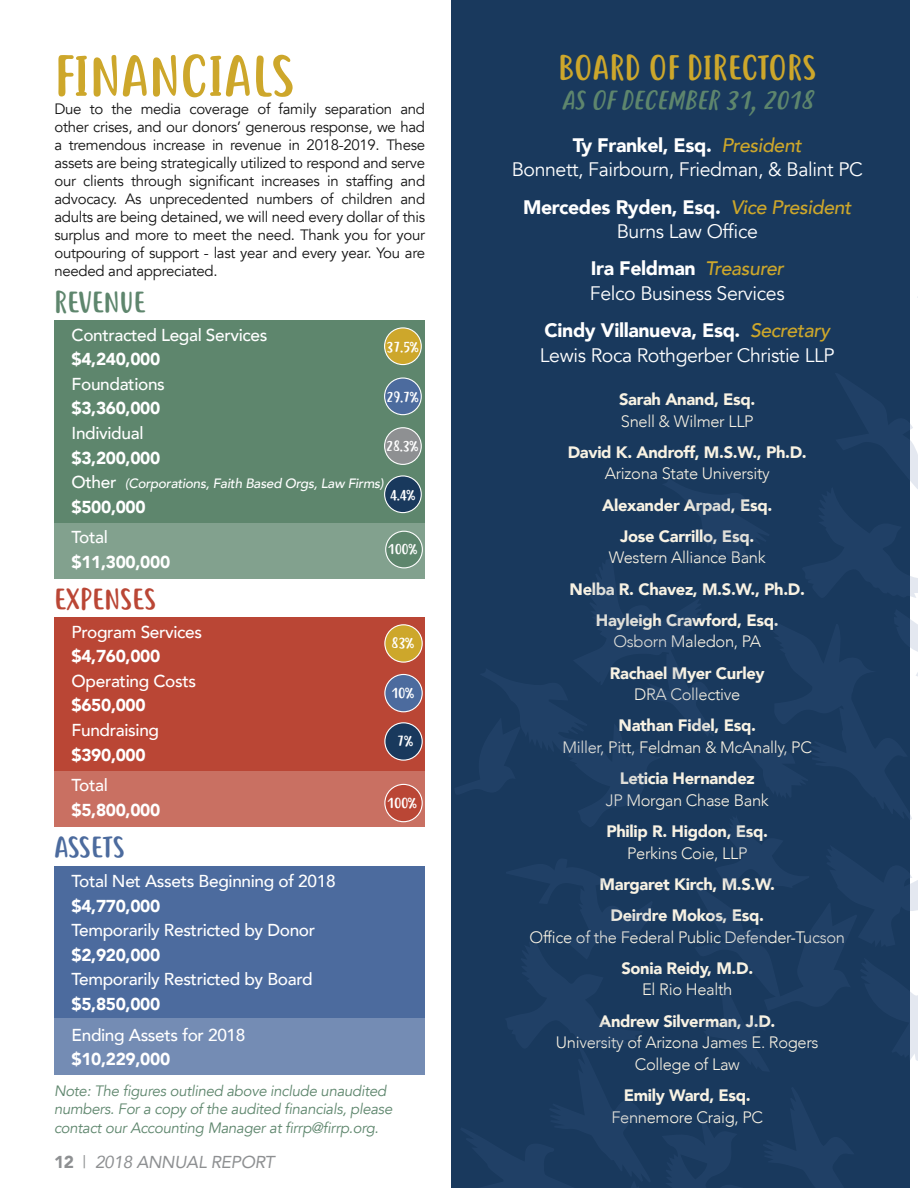
<style>
.page{position:relative;width:918px;height:1188px;background:#fff}
.page>*{position:absolute;margin:0;border:0;box-sizing:border-box;transform-origin:0 0}
.t1{font:55.5px "Justtellmewhat";color:#cda72b}
.t2{font:33px "Justtellmewhat";color:#cda72b}
.t3{font:28.5px "Justtellmewhat";color:#ba4635}
.t4{font:28.5px "Justtellmewhat";color:#5e866d}
.t5{font:28.5px "Justtellmewhat";color:#4c6b9e}
.t6{font:italic 25.5px "Justtellmewhat";color:#5e866d}
.t7{font:19.5px/24.6px "Avenir";letter-spacing:-.02em;color:#fff}
.t8{font:900 19.5px/24.6px "Avenir";letter-spacing:-.02em;color:#fff;text-align:center}
.t9{font:500 17.25px "Avenir";letter-spacing:-.02em;color:#fff}
.t10{font:900 17.25px "Avenir";letter-spacing:-.02em;color:#fff}
.t11{font:italic 17.25px "Avenir";letter-spacing:-.02em;color:#8e9092}
.t12{font:900 16.5px/31.2px "Avenir";letter-spacing:-.02em;color:#f8f2e3;text-align:center}
.t13{font:300 16.5px/21.6px "Avenir";letter-spacing:-.02em;color:#f8f2e3;text-align:center}
.t14{font:15px/18px "Avenir";letter-spacing:-.02em;color:#141414;text-align:justify}
.t15{font:italic 15px/18.6px "Avenir";letter-spacing:-.02em;color:#5e866d}
.t16{font:14.55px "Justtellmewhat";letter-spacing:-.02em;color:#fff}
.t17{font:14.4px "Justtellmewhat";letter-spacing:-.02em;color:#fff}
.t18{font:italic 500 13.5px "Avenir";letter-spacing:-.02em;color:#fff}
.s1{font-style:normal;font-size:17.25px}
.s2{font-weight:900;font-style:normal}
.s3{font-style:normal}
.s4{font-weight:900}
.s5{font-weight:500;font-style:italic;color:#cda72b}
.s6{font-weight:400}
</style>
<div class="page">
<div style="left:451px;top:0;width:459px;height:1188px;background:#19395d"></div>
<div style="left:54px;top:321px;width:371px;height:258px;background:#5e866d"></div>
<div style="left:54px;top:523px;width:371px;height:56px;background:#82a18e"></div>
<div style="left:54px;top:618px;width:371px;height:209px;background:#ba4635"></div>
<div style="left:54px;top:866px;width:371px;height:209px;background:#4c6b9e"></div>
<div style="left:54px;top:1019px;width:371px;height:56px;background:#748cb4"></div>
<div style="left:54px;top:771px;width:371px;height:56px;background:#c97062"></div>
<div style="left:385px;top:625px;width:37px;height:37px;background:#cda72b;border-radius:50%"></div>
<div style="left:384px;top:624px;width:39px;height:39px;border:1px solid #fff;border-radius:50%"></div>
<div style="left:385px;top:674px;width:37px;height:38px;background:#4c6b9e;border-radius:50%"></div>
<div style="left:384px;top:674px;width:39px;height:38px;border:1px solid #fff;border-radius:50%"></div>
<div style="left:385px;top:723px;width:37px;height:37px;background:#19395d;border-radius:50%"></div>
<div style="left:384px;top:722px;width:39px;height:39px;border:1px solid #fff;border-radius:50%"></div>
<div style="left:385px;top:784px;width:37px;height:38px;background:#ba4635;border-radius:50%"></div>
<div style="left:384px;top:784px;width:39px;height:38px;border:1px solid #fff;border-radius:50%"></div>
<div style="left:385px;top:378px;width:36px;height:37px;background:#4c6b9e;border-radius:50%"></div>
<div style="left:384px;top:377px;width:38px;height:38px;border:1px solid #fff;border-radius:50%"></div>
<div style="left:385px;top:328px;width:36px;height:37px;background:#cda72b;border-radius:50%"></div>
<div style="left:384px;top:327px;width:38px;height:38px;border:1px solid #fff;border-radius:50%"></div>
<div style="left:385px;top:476px;width:36px;height:37px;background:#19395d;border-radius:50%"></div>
<div style="left:384px;top:475px;width:38px;height:38px;border:1px solid #fff;border-radius:50%"></div>
<div style="left:385px;top:428px;width:36px;height:36px;background:#8e9092;border-radius:50%"></div>
<div style="left:384px;top:427px;width:38px;height:38px;border:1px solid #fff;border-radius:50%"></div>
<div style="left:386px;top:531px;width:36px;height:37px;background:#5e866d;border-radius:50%"></div>
<div style="left:385px;top:531px;width:38px;height:37px;border:1px solid #fff;border-radius:50%"></div>
<h1 class="t1" style="left:54px;top:44px;width:242px">FINANCIALS</h1>
<p class="t14" style="left:54px;top:100px;width:372px">Due to the media coverage of family separation and other crises, and our donors’ generous response, we had a tremendous increase in revenue in 2018-2019. These assets are being strategically utilized to respond and serve our clients through significant increases in staffing and advocacy. As unprecedented numbers of children and adults are being detained, we will need every dollar of this surplus and more to meet the need. Thank you for your outpouring of support - last year and every year. You are needed and appreciated.</p>
<h3 class="t4" style="left:54px;top:285px;width:93px">REVENUE</h3>
<p class="t9" style="left:72px;top:320px;width:197px">Contracted Legal Services</p>
<p class="t10" style="left:72px;top:344px;width:90px">$4,240,000</p>
<p class="t9" style="left:72px;top:369px;width:95px">Foundations</p>
<p class="t10" style="left:72px;top:394px;width:90px">$3,360,000</p>
<p class="t9" style="left:72px;top:418px;width:73px">Individual</p>
<p class="t10" style="left:72px;top:443px;width:90px">$3,200,000</p>
<p class="t18" style="left:72px;top:475px;width:314px"><span class="s1">Other</span> (Corporations, Faith Based Orgs, Law Firms)</p>
<p class="t10" style="left:72px;top:492px;width:76px">$500,000</p>
<p class="t9" style="left:72px;top:522px;width:38px">Total</p>
<p class="t10" style="left:72px;top:547px;width:100px">$11,300,000</p>
<p class="t17" style="left:387px;top:338px;width:34px">37.5%</p>
<p class="t17" style="left:387px;top:388px;width:34px">29.7%</p>
<p class="t17" style="left:386px;top:438px;width:34px">28.3%</p>
<p class="t17" style="left:390px;top:486px;width:27px">4.4%</p>
<p class="t17" style="left:388px;top:541px;width:31px">100%</p>
<h3 class="t3" style="left:54px;top:582px;width:104px">EXPENSES</h3>
<p class="t9" style="left:72px;top:617px;width:132px">Program Services</p>
<p class="t10" style="left:72px;top:641px;width:90px">$4,760,000</p>
<p class="t9" style="left:72px;top:666px;width:126px">Operating Costs</p>
<p class="t10" style="left:72px;top:691px;width:76px">$650,000</p>
<p class="t9" style="left:72px;top:715px;width:89px">Fundraising</p>
<p class="t10" style="left:72px;top:740px;width:76px">$390,000</p>
<p class="t9" style="left:72px;top:770px;width:38px">Total</p>
<p class="t10" style="left:72px;top:795px;width:90px">$5,800,000</p>
<h3 class="t5" style="left:54px;top:830px;width:72px">ASSETS</h3>
<p class="t9" style="left:72px;top:866px;width:266px">Total Net Assets Beginning of 2018</p>
<p class="t10" style="left:72px;top:891px;width:90px">$4,770,000</p>
<p class="t9" style="left:72px;top:915px;width:245px">Temporarily Restricted by Donor</p>
<p class="t10" style="left:72px;top:940px;width:90px">$2,920,000</p>
<p class="t9" style="left:72px;top:964px;width:243px">Temporarily Restricted by Board</p>
<p class="t10" style="left:72px;top:989px;width:90px">$5,850,000</p>
<p class="t9" style="left:72px;top:1020px;width:175px">Ending Assets for 2018</p>
<p class="t10" style="left:72px;top:1044px;width:100px">$10,229,000</p>
<p class="t16" style="left:391px;top:635px;width:25px">83%</p>
<p class="t16" style="left:391px;top:685px;width:25px">10%</p>
<p class="t16" style="left:397px;top:733px;width:18px">7%</p>
<p class="t16" style="left:387px;top:795px;width:32px">100%</p>
<p class="t15" style="left:54px;top:1082px;width:340px">Note: The figures outlined above include unaudited numbers. For a copy of the audited financials, please contact our Accounting Manager at firrp@firrp.org.</p>
<p class="t11" style="left:54px;top:1151px;width:222px"><span class="s2">12</span> <span class="s3">|</span> 2018 ANNUAL REPORT</p>
<h2 class="t2" style="left:558px;top:48px;width:260px">BOARD OF DIRECTORS</h2>
<h3 class="t6" style="left:561px;top:85px;width:253px">AS OF DECEMBER 31, 2018</h3>
<h3 class="t7" style="left:512px;top:133px;width:353px;text-align:center"><span class="s4">Ty Frankel, Esq.</span> <span class="s5">President<br></span>Bonnett, Fairbourn, Friedman, &amp; Balint PC</h3>
<h3 class="t8" style="left:523px;top:194px;width:330px">Mercedes Ryden, Esq. <span class="s5">Vice President<br></span><span class="s6">Burns Law Office</span></h3>
<h3 class="t7" style="left:590px;top:257px;width:196px"><span class="s4">Ira Feldman</span> <span class="s5">Treasurer<br></span>Felco Business Services</h3>
<h3 class="t7" style="left:540px;top:319px;width:296px"><span class="s4">Cindy Villanueva, Esq.</span> <span class="s5">Secretary<br></span>Lewis Roca Rothgerber Christie LLP</h3>
<p class="t12" style="left:619px;top:383px;width:138px">Sarah Anand, Esq.</p>
<p class="t13" style="left:621px;top:410px;width:134px">Snell &amp; Wilmer LLP</p>
<p class="t12" style="left:568px;top:436px;width:241px">David K. Androff, M.S.W., Ph.D.</p>
<p class="t13" style="left:605px;top:463px;width:167px">Arizona State University</p>
<p class="t12" style="left:602px;top:489px;width:172px">Alexander Arpad, Esq.<br>Jose Carrillo, Esq.</p>
<p class="t13" style="left:609px;top:547px;width:158px">Western Alliance Bank</p>
<p class="t12" style="left:570px;top:573px;width:237px">Nelba R. Chavez, M.S.W., Ph.D.<br>Hayleigh Crawford, Esq.</p>
<p class="t13" style="left:614px;top:631px;width:149px">Osborn Maledon, PA</p>
<p class="t12" style="left:610px;top:657px;width:156px">Rachael Myer Curley</p>
<p class="t13" style="left:634px;top:684px;width:108px">DRA Collective</p>
<p class="t12" style="left:619px;top:710px;width:139px">Nathan Fidel, Esq.</p>
<p class="t13" style="left:563px;top:736px;width:251px">Miller, Pitt, Feldman &amp; McAnally, PC</p>
<p class="t12" style="left:620px;top:762px;width:136px">Leticia Hernandez</p>
<p class="t13" style="left:606px;top:789px;width:165px">JP Morgan Chase Bank</p>
<p class="t12" style="left:606px;top:815px;width:163px">Philip R. Higdon, Esq.</p>
<p class="t13" style="left:627px;top:842px;width:122px">Perkins Coie, LLP</p>
<p class="t12" style="left:600px;top:868px;width:177px">Margaret Kirch, M.S.W.<br>Deirdre Mokos, Esq.</p>
<p class="t13" style="left:530px;top:926px;width:317px">Office of the Federal Public Defender-Tucson</p>
<p class="t12" style="left:621px;top:952px;width:133px">Sonia Reidy, M.D.</p>
<p class="t13" style="left:642px;top:979px;width:92px">El Rio Health</p>
<p class="t12" style="left:599px;top:1005px;width:178px">Andrew Silverman, J.D.</p>
<p class="t13" style="left:556px;top:1032px;width:264px">University of Arizona James E. Rogers<br>College of Law</p>
<p class="t12" style="left:624px;top:1079px;width:129px">Emily Ward, Esq.</p>
<p class="t13" style="left:611px;top:1106px;width:153px">Fennemore Craig, PC</p>
</div>
